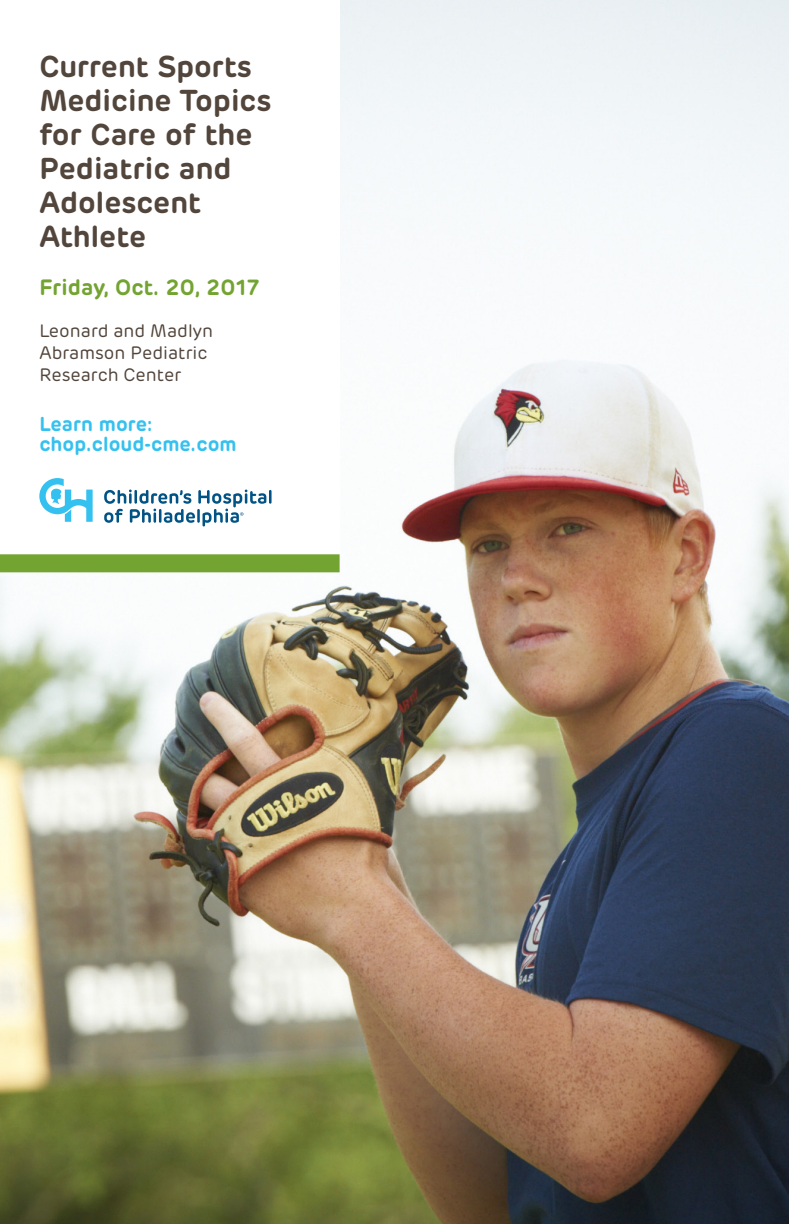
<style>
.page{position:relative;width:789px;height:1224px;background:#fff}
.page>*{position:absolute;margin:0;border:0;box-sizing:border-box;transform-origin:0 0}
.body_copy{font:600 30px/34px "Rubrik";color:#52453b}
.body_copy-2{font:600 22px "Rubrik";color:#73a432}
.body_copy-3{font:600 20px/20px "Rubrik";color:#35c1ef}
.body_copy-4{font:18px/22px "Rubrik";color:#52453b}
</style>
<div class="page">
<img style="left:0;top:0;width:788px;height:1223px">
<div style="left:0;top:0;width:339px;height:563px;background:#fff"></div>
<div style="left:0;top:554px;width:339px;height:18px;background:#73a432"></div>
<svg style="left:39px;top:478px;width:54px;height:44px"></svg>
<svg style="left:104px;top:489px;width:167px;height:37px"></svg>
<p class="body_copy" style="left:39px;top:49px;width:233px">Current Sports<br>Medicine Topics for Care of the<br>Pediatric and<br>Adolescent<br>Athlete</p>
<p class="body_copy-2" style="left:39px;top:273px;width:221px">Friday, Oct. 20, 2017</p>
<p class="body_copy-4" style="left:39px;top:320px;width:175px">Leonard and Madlyn<br>Abramson Pediatric<br>Research Center</p>
<p class="body_copy-3" style="left:39px;top:414px;width:199px">Learn more: chop.cloud-cme.com</p>
</div>
